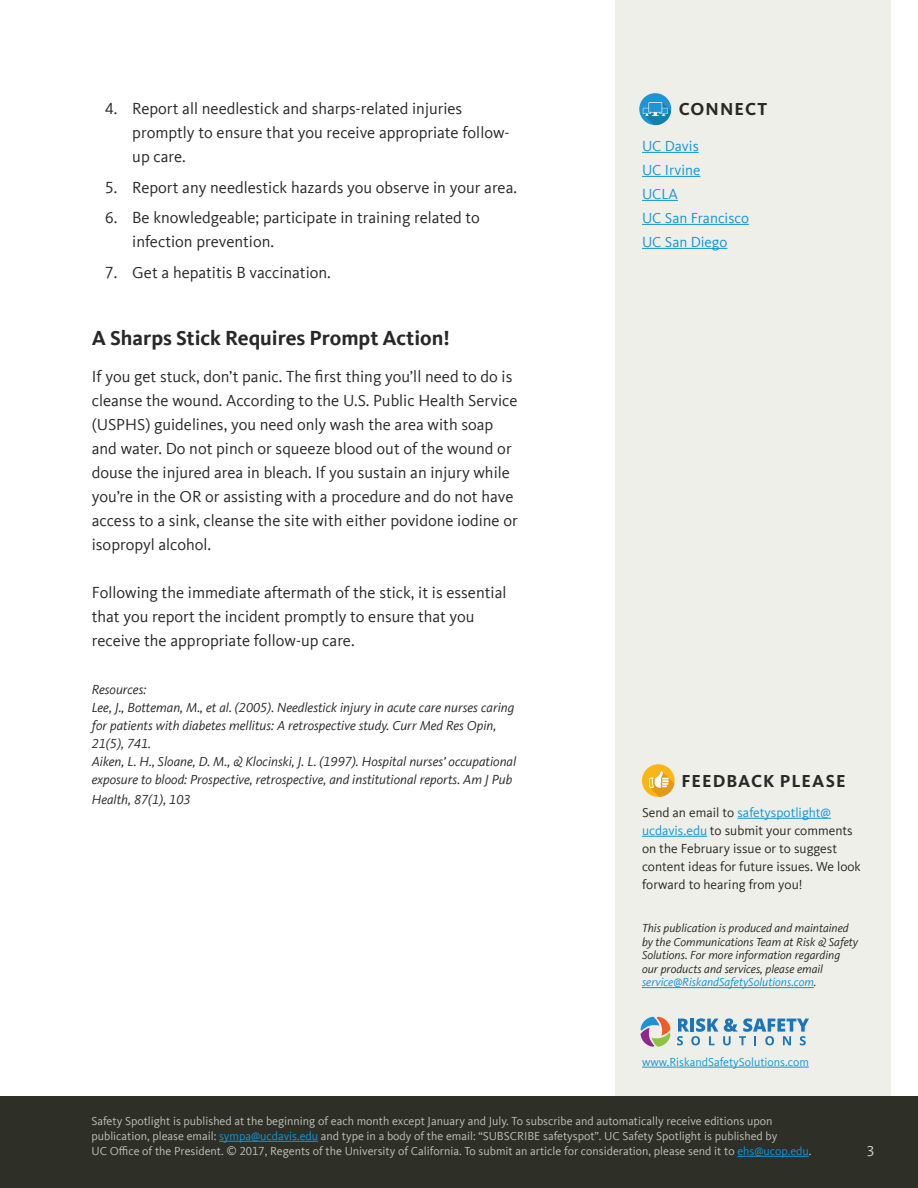
<style>
.page{position:relative;width:918px;height:1188px;background:#fff}
.page>*{position:absolute;margin:0;border:0;box-sizing:border-box;transform-origin:0 0}
.H2_Subheader_text{font:700 21px "Kievit Offc Pro";color:#282828}
.Sidebar_Header_CAPS{font:700 18px "Kievit OT";letter-spacing:.06em;color:#282828}
.Body_content_-_11pt{font:16.5px/24px "Kievit Offc Pro";color:#282828}
.t1{font:15px "Kievit Offc Pro";color:#1295d8}
.Author_name{font:15px "Kievit Offc Pro";color:#dbd5cd}
.body_bullet{font:italic 13.5px/18px "Kievit Offc Pro";color:#282828}
.t2{font:13.5px/18px "Kievit Offc Pro";color:#282828}
.Author_name-2{font:12px/15px "Kievit Offc Pro";color:#c1c2b6}
.t3{font:italic 12px/13.5px "Kievit Offc Pro";color:#282828}
.t4{font:12px "Kievit Offc Pro";color:#1295d8}
.s1{color:#1295d8}
</style>
<div class="page">
<div style="left:0;top:1096px;width:918px;height:92px;background:#2e3028"></div>
<hr style="left:219px;top:1141px;width:99px;height:1px;background:#1295d8">
<hr style="left:737px;top:1156px;width:72px;height:1px;background:#1295d8">
<div style="left:615px;top:0;width:276px;height:1096px;background:#eeefe9"></div>
<hr style="left:642px;top:152px;width:57px;height:1px;background:#1295d8">
<hr style="left:642px;top:176px;width:58px;height:1px;background:#1295d8">
<hr style="left:642px;top:200px;width:36px;height:1px;background:#1295d8">
<hr style="left:642px;top:224px;width:107px;height:1px;background:#1295d8">
<hr style="left:642px;top:248px;width:85px;height:1px;background:#1295d8">
<hr style="left:737px;top:818px;width:94px;height:1px;background:#1295d8">
<hr style="left:642px;top:836px;width:65px;height:1px;background:#1295d8">
<hr style="left:642px;top:987px;width:172px;height:1px;background:#1295d8">
<hr style="left:642px;top:1067px;width:167px;height:1px;background:#1295d8">
<div style="left:639px;top:93px;width:32px;height:32px;background:#2094d2;border-radius:50%"></div>
<svg style="left:643px;top:102px;width:28px;height:23px"></svg>
<svg style="left:677px;top:1018px;width:132px;height:28px"></svg>
<svg style="left:641px;top:1017px;width:30px;height:30px"></svg>
<div style="left:642px;top:764px;width:33px;height:33px;background:#fcb416;border-radius:50%"></div>
<svg style="left:649px;top:771px;width:25px;height:26px"></svg>
<p class="Body_content_-_11pt" style="left:132px;top:96px;width:379px;text-indent:-27px">4. Report all needlestick and sharps-related injuries promptly to ensure that you receive appropriate follow&shy;up care.</p>
<p class="Body_content_-_11pt" style="left:105px;top:175px;width:413px">5. Report any needlestick hazards you observe in your area.</p>
<p class="Body_content_-_11pt" style="left:132px;top:206px;width:349px;text-indent:-27px">6. Be knowledgeable; participate in training related to infection prevention.</p>
<p class="Body_content_-_11pt" style="left:105px;top:260px;width:227px">7. Get a hepatitis B vaccination.</p>
<p class="H2_Subheader_text" style="left:92px;top:325px;width:360px">A Sharps Stick Requires Prompt Action!</p>
<p class="Body_content_-_11pt" style="left:92px;top:365px;width:428px">If you get stuck, don’t panic. The first thing you’ll need to do is cleanse the wound. According to the U.S. Public Health Service (USPHS) guidelines, you need only wash the area with soap and water. Do not pinch or squeeze blood out of the wound or douse the injured area in bleach. If you sustain an injury while you’re in the OR or assisting with a procedure and do not have access to a sink, cleanse the site with either povidone iodine or isopropyl alcohol.</p>
<p class="Body_content_-_11pt" style="left:92px;top:581px;width:416px">Following the immediate aftermath of the stick, it is essential that you report the incident promptly to ensure that you receive the appropriate follow-up care.</p>
<p class="body_bullet" style="left:92px;top:681px;width:56px">Resources:</p>
<p class="body_bullet" style="left:92px;top:699px;width:424px">Lee, J., Botteman, M., et al. (2005). Needlestick injury in acute care nurses caring for patients with diabetes mellitus: A retrospective study. Curr Med Res Opin,<br>21(5), 741.</p>
<p class="body_bullet" style="left:92px;top:753px;width:426px">Aiken, L. H., Sloane, D. M., &amp; Klocinski, J. L. (1997). Hospital nurses’ occupational exposure to blood: Prospective, retrospective, and institutional reports. Am J Pub</p>
<p class="body_bullet" style="left:92px;top:790px;width:100px">Health, 87(1), 103</p>
<p class="Sidebar_Header_CAPS" style="left:679px;top:98px;width:90px">CONNECT</p>
<p class="t1" style="left:642px;top:137px;width:58px">UC Davis</p>
<p class="t1" style="left:642px;top:161px;width:60px">UC Irvine</p>
<p class="t1" style="left:642px;top:185px;width:37px">UCLA</p>
<p class="t1" style="left:642px;top:209px;width:108px">UC San Francisco</p>
<p class="t1" style="left:642px;top:233px;width:87px">UC San Diego</p>
<p class="Sidebar_Header_CAPS" style="left:681px;top:770px;width:166px">FEEDBACK PLEASE</p>
<p class="t2" style="left:642px;top:803px;width:220px">Send an email to <span class="s1">safetyspotlight@ ucdavis.edu</span> to submit your comments on the February issue or to suggest content ideas for future issues. We look forward to hearing from you!</p>
<p class="t3" style="left:642px;top:922px;width:218px">This publication is produced and maintained by the Communications Team at Risk &amp; Safety Solutions. For more information regarding our products and services, please email <span class="s1">service@RiskandSafetySolutions.com</span>.</p>
<p class="t4" style="left:642px;top:1055px;width:168px">www.RiskandSafetySolutions.com</p>
<p class="Author_name-2" style="left:92px;top:1114px;width:722px">Safety Spotlight is published at the beginning of each month except January and July. To subscribe and automatically receive editions upon publication, please email: <span class="s1">sympa@ucdavis.edu</span> and type in a body of the email: “SUBSCRIBE safetyspot”. UC Safety Spotlight is published by<br>UC Office of the President. © 2017, Regents of the University of California. To submit an article for consideration, please send it to <span class="s1">ehs@ucop.edu</span>.</p>
<p class="Author_name" style="left:867px;top:1142px;width:9px">3</p>
</div>
